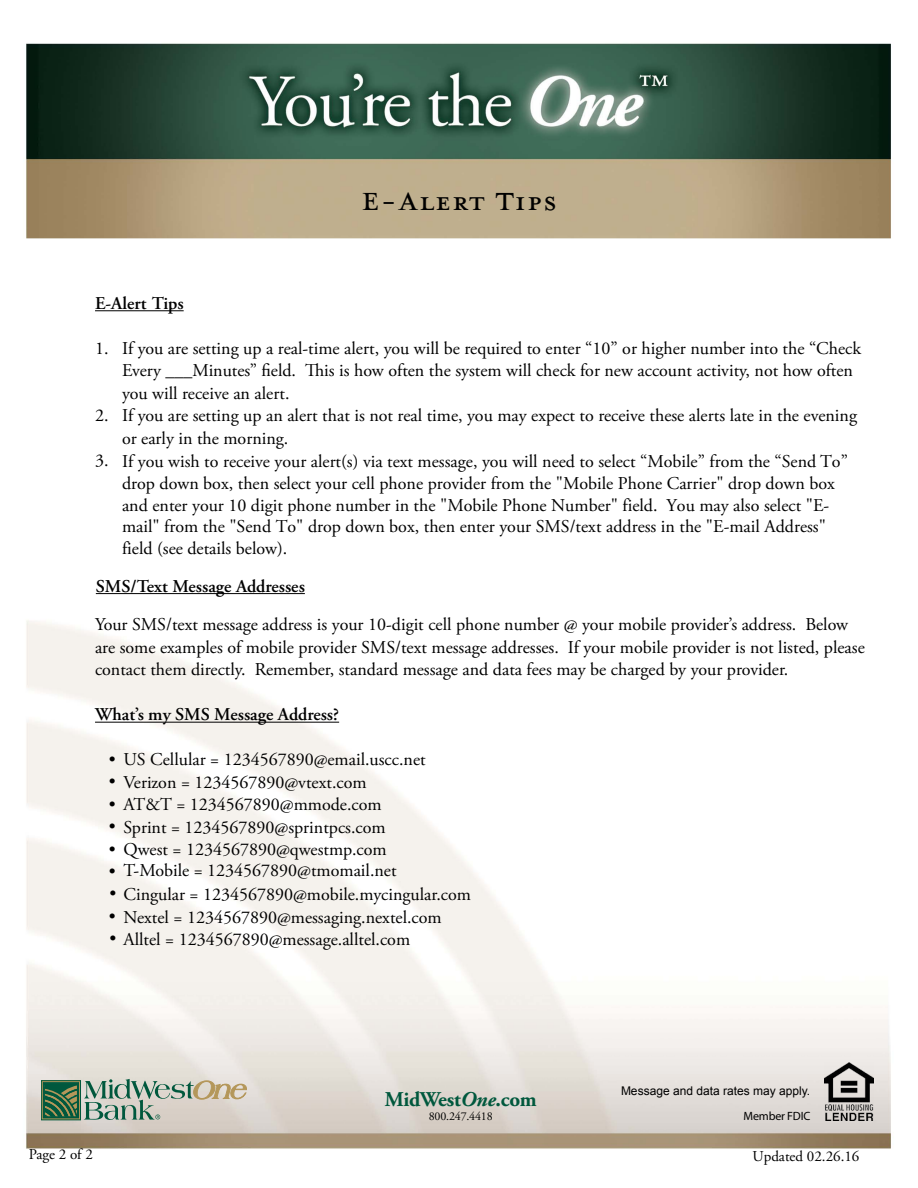
<style>
.page{position:relative;width:918px;height:1188px;background:#fff}
.page>*{position:absolute;margin:0;border:0;box-sizing:border-box;transform-origin:0 0}
.t1{font:39px "Mrs Eaves Petite Caps";letter-spacing:.025em;color:#000}
.t2{font:700 21px "Adobe Garamond Pro";letter-spacing:-.01em;color:#00583d}
.t3{font:18px/22.5px "Adobe Garamond Pro";color:#000}
.t4{font:600 18px "Adobe Garamond Pro";color:#000}
.t5{font:15px "Adobe Garamond Pro";color:#000}
.t6{font:12px "Arial";color:#000}
.t7{font:12px "Adobe Garamond Pro";letter-spacing:-.015em;color:#000}
.t8{font:12px "Myriad Pro";letter-spacing:-.015em;color:#000}
.s1{font-style:italic}
</style>
<div class="page">
<img style="left:25px;top:43px;width:866px;height:1106px">
<div style="left:41px;top:1080px;width:40px;height:40px;border:1px solid #00583d"></div>
<svg style="left:43px;top:1079px;width:204px;height:41px"></svg>
<img style="left:825px;top:1062px;width:49px;height:58px">
<hr style="left:95px;top:310px;width:89px;height:1px;background:#000">
<hr style="left:96px;top:593px;width:209px;height:1px;background:#000">
<hr style="left:95px;top:722px;width:244px;height:1px;background:#000">
<h1 class="t1" style="left:361px;top:184px;width:197px">E-Alert Tips</h1>
<p class="t4" style="left:95px;top:293px;width:90px">E-Alert Tips</p>
<p class="t3" style="left:122px;top:338px;width:741px;text-indent:-27px">1. If you are setting up a real-time alert, you will be required to enter “10” or higher number into the “Check<br>Every ___Minutes” field. This is how often the system will check for new account activity, not how often you will receive an alert.</p>
<p class="t3" style="left:122px;top:405px;width:737px;text-indent:-27px">2. If you are setting up an alert that is not real time, you may expect to receive these alerts late in the evening or early in the morning.</p>
<p class="t3" style="left:122px;top:451px;width:727px;line-height:21.9px;text-indent:-27px">3. If you wish to receive your alert(s) via text message, you will need to select “Mobile” from the “Send To” drop down box, then select your cell phone provider from the "Mobile Phone Carrier" drop down box and enter your 10 digit phone number in the "Mobile Phone Number" field. You may also select "E&shy;mail" from the "Send To" drop down box, then enter your SMS/text address in the "E-mail Address" field (see details below).</p>
<p class="t4" style="left:96px;top:576px;width:211px">SMS/Text Message Addresses</p>
<p class="t3" style="left:95px;top:614px;width:771px">Your SMS/text message address is your 10-digit cell phone number @ your mobile provider’s address. Below are some examples of mobile provider SMS/text message addresses. If your mobile provider is not listed, please contact them directly. Remember, standard message and data fees may be charged by your provider.</p>
<p class="t4" style="left:95px;top:704px;width:246px">What’s my SMS Message Address?</p>
<p class="t3" style="left:109px;top:749px;width:318px">• US Cellular = 1234567890@email.uscc.net</p>
<p class="t3" style="left:109px;top:772px;width:259px">• Verizon = 1234567890@vtext.com</p>
<p class="t3" style="left:109px;top:794px;width:275px">• AT&amp;T = 1234567890@mmode.com</p>
<p class="t3" style="left:109px;top:817px;width:278px">• Sprint = 1234567890@sprintpcs.com</p>
<p class="t3" style="left:109px;top:839px;width:279px">• Qwest = 1234567890@qwestmp.com</p>
<p class="t3" style="left:109px;top:860px;width:289px">• T-Mobile = 1234567890@tmomail.net</p>
<p class="t3" style="left:109px;top:884px;width:363px">• Cingular = 1234567890@mobile.mycingular.com</p>
<p class="t3" style="left:109px;top:907px;width:334px">• Nextel = 1234567890@messaging.nextel.com</p>
<p class="t3" style="left:110px;top:929px;width:302px">• Alltel = 1234567890@message.alltel.com</p>
<p class="t2" style="left:385px;top:1088px;width:153px">MidWest<span class="s1">One</span>.com</p>
<p class="t7" style="left:429px;top:1109px;width:66px">800.247.4418</p>
<p class="t6" style="left:621px;top:1083px;width:191px">Message and data rates may apply.</p>
<p class="t8" style="left:744px;top:1109px;width:68px">Member FDIC</p>
<p class="t5" style="left:29px;top:1146px;width:66px">Page 2 of 2</p>
<p class="t5" style="left:753px;top:1147px;width:108px">Updated 02.26.16</p>
</div>
